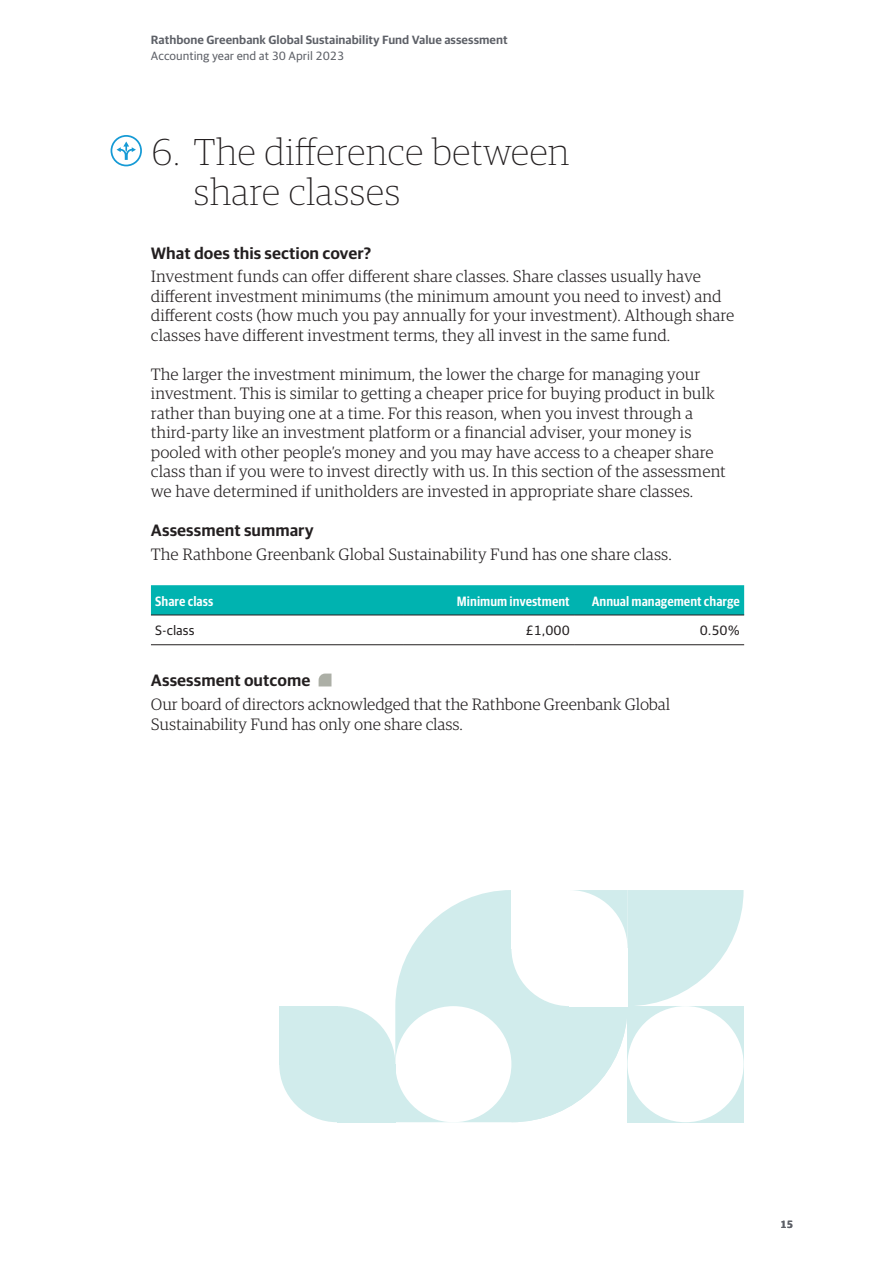
<style>
.page{position:relative;width:893px;height:1263px;background:#fff}
.page>*{position:absolute;margin:0;border:0;box-sizing:border-box;transform-origin:0 0}
.Headings{font:100 37.5px/40.5px "Guardian RTB Egyp";color:#231f20}
.body_text{font:300 16.5px/19.5px "Guardian RTB Egyp";color:#231f20}
.Sub_heading{font:600 16.5px "Guardian RTB Sans";color:#231f20}
.t1{font:600 13.5px "Guardian RTB Sans Cond";color:#fff}
.t2{font:13.5px "Guardian RTB Sans";color:#231f20}
.t3{font:600 12px "Guardian RTB Sans";color:#5d6067}
.t4{font:12px "Guardian RTB Sans";color:#5d6067}
.t5{font:600 10.5px "Guardian RTB Sans";color:#5d6067}
</style>
<div class="page">
<div style="left:151px;top:585px;width:593px;height:30px;background:#00b3b0"></div>
<hr style="left:151px;top:615px;width:253px;height:1px;background:#231f20">
<hr style="left:404px;top:615px;width:170px;height:1px;background:#231f20">
<hr style="left:574px;top:615px;width:170px;height:1px;background:#231f20">
<hr style="left:151px;top:644px;width:253px;height:1px;background:#231f20">
<hr style="left:404px;top:644px;width:170px;height:1px;background:#231f20">
<hr style="left:574px;top:644px;width:170px;height:1px;background:#231f20">
<svg style="left:319px;top:673px;width:12px;height:13px"></svg>
<div style="left:111px;top:135px;width:31px;height:31px;border:2px solid #159ad5;border-radius:50%"></div>
<svg style="left:117px;top:141px;width:19px;height:19px"></svg>
<svg style="left:395px;top:890px;width:116px;height:232px;fill:#d1ecec"></svg>
<div style="left:395px;top:1006px;width:116px;height:116px;background:#fff;border-radius:50%"></div>
<svg style="left:279px;top:1006px;width:116px;height:116px;background:#d7eeee"></svg>
<div style="left:279px;top:1006px;width:58px;height:58px;background:#d1ecec"></div>
<svg style="left:511px;top:890px;width:233px;height:232px"></svg>
<div style="left:569px;top:948px;width:58px;height:58px;background:#fff"></div>
<p class="t3" style="left:151px;top:31px;width:358px">Rathbone Greenbank Global Sustainability Fund Value assessment</p>
<p class="t4" style="left:151px;top:47px;width:195px">Accounting year end at 30 April 2023</p>
<p class="Headings" style="left:193px;top:130px;width:378px;text-indent:-43px">6. The difference between share classes</p>
<p class="Sub_heading" style="left:151px;top:241px;width:222px">What does this section cover?</p>
<p class="body_text" style="left:151px;top:266px;width:585px">Investment funds can offer different share classes. Share classes usually have different investment minimums (the minimum amount you need to invest) and different costs (how much you pay annually for your investment). Although share classes have different investment terms, they all invest in the same fund.</p>
<p class="body_text" style="left:151px;top:364px;width:576px">The larger the investment minimum, the lower the charge for managing your investment. This is similar to getting a cheaper price for buying product in bulk rather than buying one at a time. For this reason, when you invest through a third‑party like an investment platform or a financial adviser, your money is pooled with other people’s money and you may have access to a cheaper share class than if you were to invest directly with us. In this section of the assessment we have determined if unitholders are invested in appropriate share classes.</p>
<p class="Sub_heading" style="left:151px;top:518px;width:164px">Assessment summary</p>
<p class="body_text" style="left:151px;top:543px;width:522px">The Rathbone Greenbank Global Sustainability Fund has one share class.</p>
<p class="t1" style="left:155px;top:591px;width:60px">Share class</p>
<p class="t1" style="left:457px;top:591px;width:114px">Minimum investment</p>
<p class="t1" style="left:592px;top:591px;width:150px">Annual management charge</p>
<p class="t2" style="left:155px;top:621px;width:41px">S-class</p>
<p class="t2" style="left:526px;top:621px;width:46px">£1,000</p>
<p class="t2" style="left:700px;top:621px;width:42px">0.50%</p>
<p class="Sub_heading" style="left:151px;top:669px;width:161px">Assessment outcome</p>
<p class="body_text" style="left:151px;top:694px;width:521px">Our board of directors acknowledged that the Rathbone Greenbank Global<br>Sustainability Fund has only one share class.</p>
<p class="t5" style="left:780px;top:1216px;width:14px">15</p>
</div>
